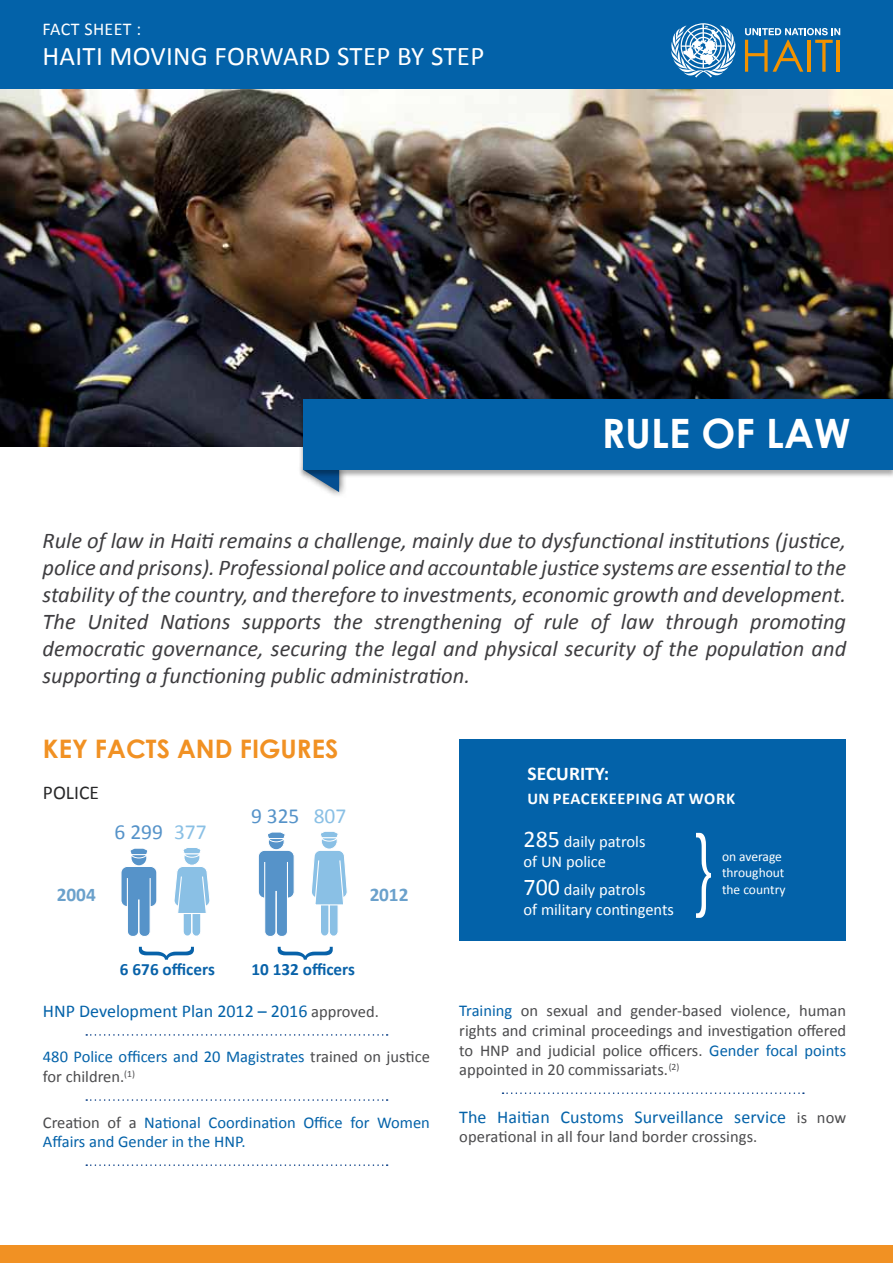
<style>
.page{position:relative;width:893px;height:1263px;background:#fff}
.page>*{position:absolute;margin:0;border:0;box-sizing:border-box;transform-origin:0 0}
.t1{font:700 40.5px "Century Gothic";color:#fff}
.t2{font:27px "Calibri";letter-spacing:.01em;color:#fff}
.t3{font:700 25.5px "Century Gothic";color:#f19123}
.t4{font:italic 22.5px/27px "Calibri";color:#3e3d40;text-align:justify}
.t5{font:21.45px "Calibri";color:#5693c9}
.t6{font:21.45px "Calibri";color:#8ac0e5}
.t7{font:700 19.5px "Calibri";color:#fff}
.t8{font:19.5px "Calibri";color:#282829}
.t9{font:700 19.35px "Calibri";color:#0862a9}
.t10{font:18px "Calibri";letter-spacing:.005em;color:#0362a9}
.t11{font:18px "Calibri";letter-spacing:.02em;color:#fff}
.t12{font:700 17.25px "Calibri";color:#0862a9}
.t13{font:16.5px/19.8px "Calibri";color:#4b4b4d;text-align:justify}
.t14{font:16.5px/19.8px "Calibri";color:#0362a9}
.t15{font:16.5px/19.8px "Calibri";color:#fff}
.t16{font:700 16.5px "Calibri";letter-spacing:.025em;color:#fff}
.t17{font:13.5px/16.2px "Calibri";color:#fff}
.s1{font-size:16.5px;color:#4b4b4d}
.s2{color:#4b4b4d}
.s3{font-size:24px}
.s4{color:#0362a9}
</style>
<div class="page">
<div style="left:0;top:1246px;width:893px;height:17px;background:#f19123"></div>
<div style="left:0;top:0;width:893px;height:89px;background:#0362a9"></div>
<svg style="left:671px;top:23px;width:65px;height:55px"></svg>
<svg style="left:745px;top:28px;width:95px;height:44px"></svg>
<hr style="left:837px;top:40px;width:3px;height:32px;background:#f29200">
<div style="left:459px;top:739px;width:387px;height:202px;background:#0362a9"></div>
<div style="left:297px;top:462px;width:50px;height:37px;background:#000;opacity:.75"></div>
<svg style="left:303px;top:479px;width:36px;height:13px"></svg>
<img style="left:0;top:89px;width:893px;height:357px">
<div style="left:299px;top:399px;width:594px;height:80px;background:#000;opacity:.33"></div>
<div style="left:303px;top:400px;width:590px;height:70px;background:#0362a9"></div>
<div style="left:121px;top:866px;width:36px;height:41px;background:#5693c9;border-radius:6px"></div>
<div style="left:120px;top:866px;width:37px;height:41px;border:1px solid #fff;border-radius:6px"></div>
<svg style="left:126px;top:878px;width:25px;height:58px"></svg>
<svg style="left:174px;top:867px;width:36px;height:69px"></svg>
<div style="left:258px;top:850px;width:36px;height:48px;background:#5693c9;border-radius:6px"></div>
<div style="left:258px;top:850px;width:37px;height:48px;border:1px solid #fff;border-radius:6px"></div>
<svg style="left:264px;top:862px;width:25px;height:74px"></svg>
<svg style="left:312px;top:851px;width:35px;height:85px"></svg>
<svg style="left:139px;top:947px;width:55px;height:13px"></svg>
<svg style="left:278px;top:947px;width:55px;height:13px"></svg>
<div style="left:184px;top:849px;width:16px;height:16px;background:#8ac0e5;border-radius:50%"></div>
<div style="left:184px;top:849px;width:16px;height:16px;border:1px solid #fff;border-radius:50%"></div>
<svg style="left:183px;top:848px;width:18px;height:10px"></svg>
<div style="left:321px;top:833px;width:16px;height:16px;background:#8ac0e5;border-radius:50%"></div>
<div style="left:321px;top:833px;width:17px;height:16px;border:1px solid #fff;border-radius:50%"></div>
<svg style="left:321px;top:831px;width:17px;height:11px"></svg>
<svg style="left:131px;top:850px;width:16px;height:16px"></svg>
<div style="left:130px;top:849px;width:17px;height:17px;border:1px solid #fff;border-radius:50%"></div>
<svg style="left:130px;top:848px;width:18px;height:10px"></svg>
<svg style="left:268px;top:834px;width:16px;height:16px"></svg>
<div style="left:268px;top:833px;width:17px;height:17px;border:1px solid #fff;border-radius:50%"></div>
<svg style="left:268px;top:832px;width:17px;height:10px"></svg>
<svg style="left:86px;top:1034px;width:302px;height:2px"></svg>
<svg style="left:86px;top:1099px;width:302px;height:2px"></svg>
<svg style="left:86px;top:1164px;width:302px;height:2px"></svg>
<svg style="left:502px;top:1092px;width:302px;height:2px"></svg>
<svg style="left:696px;top:833px;width:15px;height:85px"></svg>
<p class="t11" style="left:43px;top:18px;width:100px">Fact sheet :</p>
<p class="t2" style="left:43px;top:39px;width:440px">Haiti moving forward STE P By Step</p>
<h1 class="t1" style="left:602px;top:408px;width:250px">RULE OF LAW</h1>
<p class="t4" style="left:43px;top:526px;width:805px">Rule of law in Haiti remains a challenge, mainly due to dysfunctional institutions (justice, police and prisons). Professional police and accountable justice systems are essential to the stability of the country, and therefore to investments, economic growth and development.<br>The United Nations supports the strengthening of rule of law through promoting democratic governance, securing the legal and physical security of the population and supporting a functioning public administration.</p>
<p class="t3" style="left:43px;top:733px;width:297px">KEY FACTS AND FIGURES</p>
<p class="t8" style="left:43px;top:780px;width:58px">POLICE</p>
<p class="t5" style="left:115px;top:819px;width:50px">6 299</p>
<p class="t6" style="left:174px;top:819px;width:34px">377</p>
<p class="t5" style="left:251px;top:803px;width:50px">9 325</p>
<p class="t6" style="left:314px;top:803px;width:34px">807</p>
<p class="t9" style="left:57px;top:883px;width:41px">2004</p>
<p class="t9" style="left:369px;top:883px;width:41px">2012</p>
<p class="t12" style="left:120px;top:959px;width:96px">6 676 officers</p>
<p class="t12" style="left:251px;top:959px;width:105px">10 132 officers</p>
<p class="t10" style="left:43px;top:1000px;width:337px">HNP Development Plan 2012 – 2016 <span class="s1">approved.</span></p>
<p class="t14" style="left:43px;top:1046px;width:388px">480 Police officers and 20 Magistrates <span class="s2">trained on justice for children.</span><sup>(1)</sup></p>
<p class="t14" style="left:43px;top:1111px;width:388px"><span class="s2">Creation of a</span> National Coordination Office for Women<br>Affairs and Gender in the HNP.</p>
<p class="t7" style="left:528px;top:762px;width:83px">SECURITY:</p>
<p class="t16" style="left:528px;top:788px;width:91px">UN PeAce keepin</p>
<p class="t16" style="left:652px;top:788px;width:84px">g at work</p>
<p class="t15" style="left:524px;top:831px;width:123px"><span class="s3">285</span> daily patrols of UN police</p>
<p class="t15" style="left:524px;top:879px;width:152px"><span class="s3">700</span> daily patrols<br>of military contingents</p>
<p class="t17" style="left:722px;top:848px;width:65px">on average throughout the country</p>
<p class="t13" style="left:459px;top:1000px;width:388px"><span class="s4">Training</span> on sexual and gender-based violence, human rights and criminal proceedings and investigation offered to HNP and judicial police officers. <span class="s4">Gender focal points </span>appointed in 20 commissariats.<sup>(2)</sup></p>
<p class="t10" style="left:459px;top:1105px;width:388px">The Haitian Customs Surveillance service <span class="s1">is now</span></p>
<p class="t13" style="left:459px;top:1126px;width:300px">operational in all four land border crossings.</p>
</div>
